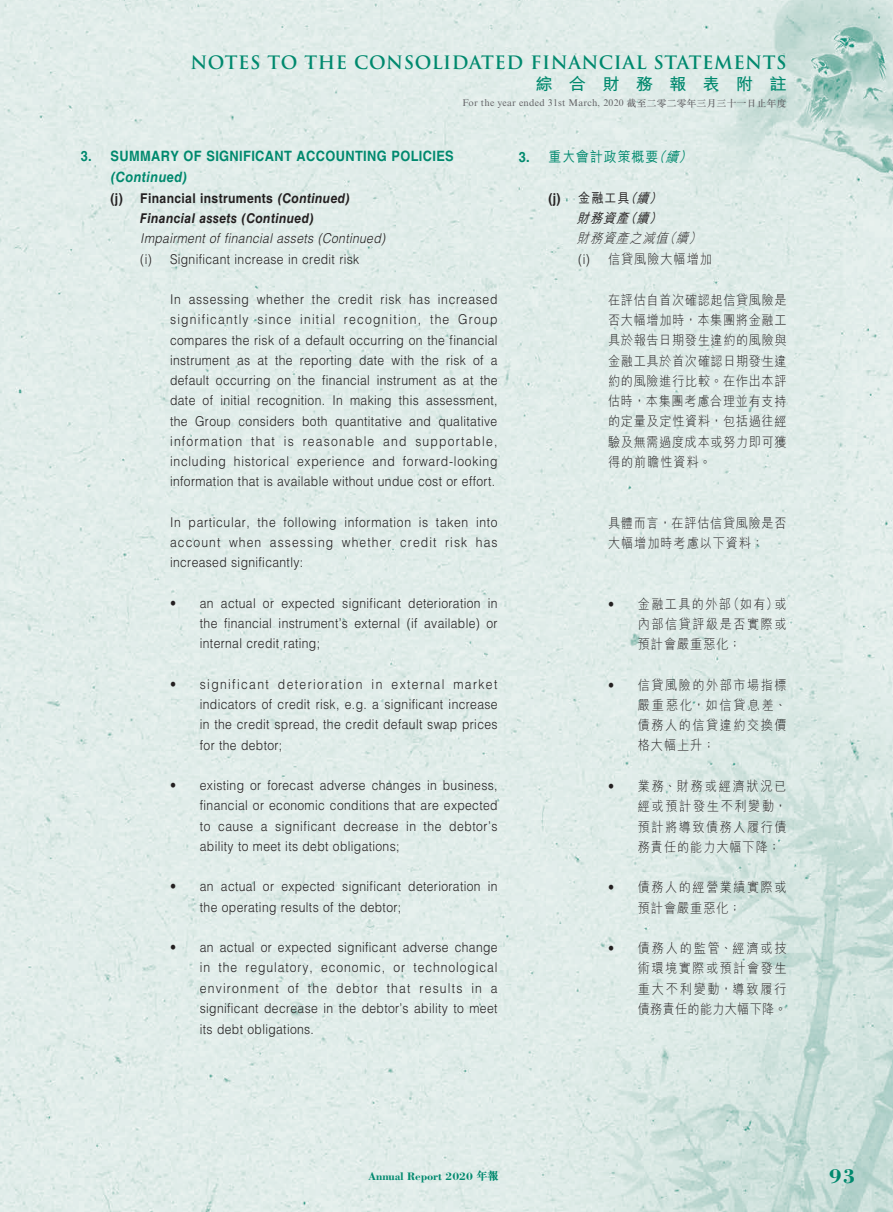
<style>
.page{position:relative;width:893px;height:1212px;background:#fff}
.page>*{position:absolute;margin:0;border:0;box-sizing:border-box;transform-origin:0 0}
.t1{font:700 21px "Bodoni Std";color:#00896e}
.t2{font:700 18px "Trajan Pro";letter-spacing:.03em;color:#00896e}
.t3{font:700 16.5px "M Hei HK";letter-spacing:.93em;color:#00896e;scale:1.05 1}
._01_H1{font:700 14.25px/21px "Helvetica LT Std";letter-spacing:.03em;color:#00896e;scale:.9 1}
._001_H1_C{font:500 14.25px "M Hei HK";letter-spacing:.08em;color:#00896e;scale:.9 1}
._00_txt{font:300 13.5px/20.2px "Helvetica LT Std";letter-spacing:.03em;color:#231f20;text-align:justify;scale:.9 1}
._000_txt_C{font:300 13.5px/20.2px "M Hei HK";letter-spacing:.11em;color:#231f20;text-align:justify;scale:.9 1}
._00_txt-2{font:italic 300 13.5px "Helvetica LT Std";letter-spacing:.03em;color:#231f20;scale:.9 1}
._02_H2{font:700 13.5px "Helvetica LT Std";letter-spacing:.03em;color:#231f20;scale:.9 1}
._000_txt_C-2{font:300 13.5px/20.2px "M Hei HK";letter-spacing:.06em;color:#231f20;scale:.9 1}
._00_txt-3{font:italic 700 13.5px "Helvetica LT Std";letter-spacing:.03em;color:#231f20;scale:.9 1}
._000_txt_C-3{font:300 13.5px "M Hei HK";letter-spacing:.08em;color:#231f20;scale:.9 1}
._002_H2_C{font:500 13.5px "M Hei HK";color:#231f20;scale:.9 1}
._000_txt_C-4{font:italic 300 13.5px "M Hei HK";color:#231f20;scale:.9 1}
._000_txt_C-5{font:italic 500 13.5px "M Hei HK";color:#231f20;scale:.9 1}
.t4{font:700 11.25px "Bodoni Std";color:#00896e}
.t5{font:9.75px "Times New Roman MT Std";letter-spacing:.025em;color:#636366}
.s1{font-family:"M Sung HK";font-weight:500}
.s2{font-style:italic}
.s3{font-family:"Helvetica LT Std";font-weight:700}
.s4{font-family:"Helvetica LT Std"}
.s5{font-family:"M Sung HK";font-weight:800}
</style>
<div class="page">
<img style="left:0;top:0;width:893px;height:1212px">
<h2 class="t2" style="left:191px;top:51px;width:598px">NOTES TO THE CONSOLIDATED FINANCIAL STATEMENTS</h2>
<p class="t3" style="left:535px;top:72px;width:241px">綜合財務報表附註</p>
<p class="t5" style="left:462px;top:97px;width:326px">For the year ended 31st March, 2020 <span class="s1">截至二零二零年三月三十一日止年度</span></p>
<p class="_01_H1" style="left:111px;top:145px;width:383px;text-indent:-30px">3. SUMMARY OF SIGNIFICANT ACCOUNTING POLICIES <span class="s2">(Continued)</span></p>
<p class="_02_H2" style="left:111px;top:190px;width:268px">(j) Financial instruments <span class="s2">(Continued)</span></p>
<p class="_00_txt-3" style="left:140px;top:210px;width:195px">Financial assets (Continued)</p>
<p class="_00_txt-2" style="left:140px;top:229px;width:274px">Impairment of financial assets (Continued)</p>
<p class="_00_txt" style="left:140px;top:248px;width:245px">(i) Significant increase in credit risk</p>
<p class="_00_txt" style="left:170px;top:289px;width:365px">In assessing whether the credit risk has increased significantly since initial recognition, the Group compares the risk of a default occurring on the financial instrument as at the reporting date with the risk of a default occurring on the financial instrument as at the date of initial recognition. In making this assessment, the Group considers both quantitative and qualitative information that is reasonable and supportable, including historical experience and forward-looking information that is available without undue cost or effort.</p>
<p class="_00_txt" style="left:170px;top:512px;width:365px">In particular, the following information is taken into account when assessing whether credit risk has increased significantly:</p>
<p class="_00_txt" style="left:200px;top:593px;width:332px;text-indent:-30px">• an actual or expected significant deterioration in the financial instrument’s external (if available) or internal credit rating;</p>
<p class="_00_txt" style="left:200px;top:674px;width:332px;text-indent:-30px">• significant deterioration in external market indicators of credit risk, e.g. a significant increase in the credit spread, the credit default swap prices for the debtor;</p>
<p class="_00_txt" style="left:200px;top:775px;width:332px;text-indent:-30px">• existing or forecast adverse changes in business, financial or economic conditions that are expected to cause a significant decrease in the debtor’s ability to meet its debt obligations;</p>
<p class="_00_txt" style="left:200px;top:876px;width:332px;text-indent:-30px">• an actual or expected significant deterioration in the operating results of the debtor;</p>
<p class="_00_txt" style="left:200px;top:937px;width:332px;text-indent:-30px">• an actual or expected significant adverse change in the regulatory, economic, or technological environment of the debtor that results in a significant decrease in the debtor’s ability to meet its debt obligations.</p>
<p class="_001_H1_C" style="left:519px;top:146px;width:199px"><span class="s3">3.</span> 重大會計政策概要<span class="s2">（續）</span></p>
<p class="_002_H2_C" style="left:549px;top:188px;width:132px"><span class="s3">(j)</span> 金融工具<span class="s2">（續）</span></p>
<p class="_000_txt_C-5" style="left:577px;top:208px;width:100px">財務資產（續）</p>
<p class="_000_txt_C-4" style="left:577px;top:229px;width:144px">財務資產之減值（續）</p>
<p class="_000_txt_C-3" style="left:578px;top:250px;width:150px"><span class="s4">(i)</span> 信貸風險大幅增加</p>
<p class="_000_txt_C" style="left:608px;top:289px;width:200px">在評估自首次確認起信貸風險是否大幅增加時，本集團將金融工具於報告日期發生違約的風險與金融工具於首次確認日期發生違約的風險進行比較。在作出本評估時，本集團考慮合理並有支持的定量及定性資料，包括過往經驗及無需過度成本或努力即可獲得的前瞻性資料。</p>
<p class="_000_txt_C-2" style="left:608px;top:512px;width:200px">具體而言，在評估信貸風險是否大幅增加時考慮以下資料：</p>
<p class="_000_txt_C" style="left:638px;top:593px;width:167px;text-indent:-30px"><span class="s4">•</span> 金融工具的外部（如有）或內部信貸評級是否實際或預計會嚴重惡化；</p>
<p class="_000_txt_C" style="left:638px;top:674px;width:167px;text-indent:-30px"><span class="s4">•</span> 信貸風險的外部市場指標嚴重惡化，如信貸息差、債務人的信貸違約交換價格大幅上升；</p>
<p class="_000_txt_C" style="left:638px;top:775px;width:167px;text-indent:-30px"><span class="s4">•</span> 業務、財務或經濟狀況已經或預計發生不利變動，預計將導致債務人履行債務責任的能力大幅下降；</p>
<p class="_000_txt_C" style="left:638px;top:877px;width:167px;text-indent:-30px"><span class="s4">•</span> 債務人的經營業績實際或預計會嚴重惡化；</p>
<p class="_000_txt_C" style="left:638px;top:937px;width:167px;text-indent:-30px"><span class="s4">•</span> 債務人的監管、經濟或技術環境實際或預計會發生重大不利變動，導致履行債務責任的能力大幅下降。</p>
<p class="t4" style="left:369px;top:1169px;width:132px">Annual Report 2020 <span class="s5">年報</span></p>
<h1 class="t1" style="left:829px;top:1163px;width:28px">93</h1>
</div>
